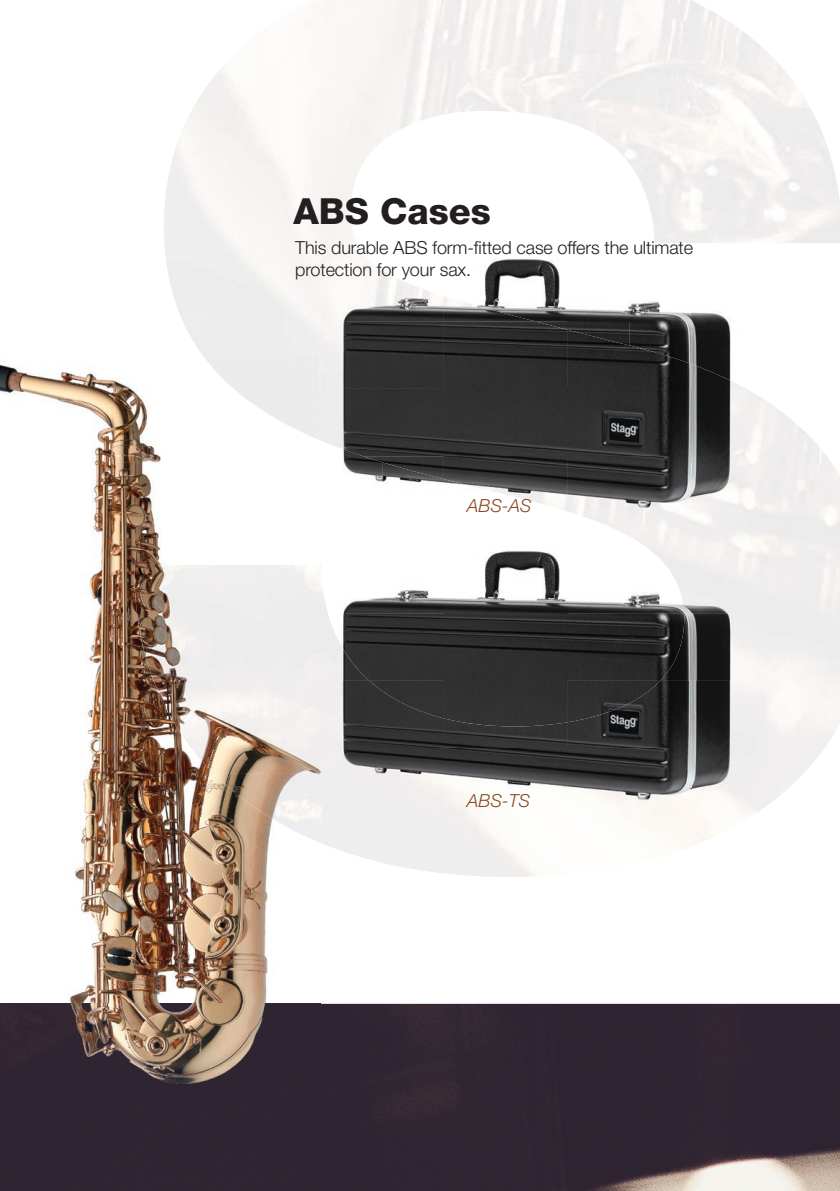
<style>
.page{position:relative;width:840px;height:1191px;background:#fff}
.page>*{position:absolute;margin:0;border:0;box-sizing:border-box;transform-origin:0 0}
.t1{font:800 36px "Helvetica Neue LT Std";color:#231f20}
.t2{font:300 18px/21.6px "Helvetica Neue LT Std";letter-spacing:-.005em;color:#231f20}
.t3{font:italic 300 18px "Helvetica Neue LT Std";color:#884924}
</style>
<div class="page">
<img style="left:319px;top:254px;width:372px;height:67px">
<img style="left:691px;top:311px;width:41px;height:53px">
<img style="left:567px;top:321px;width:62px;height:9px">
<img style="left:629px;top:321px;width:62px;height:9px">
<img style="left:343px;top:456px;width:39px;height:30px">
<img style="left:382px;top:479px;width:61px;height:11px">
<img style="left:443px;top:296px;width:92px;height:25px">
<img style="left:319px;top:321px;width:248px;height:68px">
<img style="left:566px;top:330px;width:125px;height:59px">
<img style="left:690px;top:364px;width:62px;height:92px">
<img style="left:320px;top:389px;width:371px;height:67px">
<img style="left:363px;top:456px;width:80px;height:23px">
<img style="left:443px;top:456px;width:123px;height:55px">
<img style="left:566px;top:456px;width:186px;height:68px">
<img style="left:369px;top:551px;width:275px;height:62px">
<img style="left:369px;top:613px;width:291px;height:67px">
<div style="left:444px;top:680px;width:123px;height:38px;background:#303030"></div>
<img style="left:320px;top:582px;width:49px;height:98px">
<img style="left:644px;top:546px;width:108px;height:67px">
<img style="left:660px;top:613px;width:92px;height:67px">
<img style="left:320px;top:680px;width:124px;height:135px">
<img style="left:444px;top:718px;width:123px;height:97px">
<img style="left:567px;top:680px;width:185px;height:135px">
<div style="left:0;top:1003px;width:839px;height:188px;background:#2f2532"></div>
<img style="left:0;top:365px;width:161px;height:185px">
<img style="left:69px;top:550px;width:123px;height:453px">
<img style="left:192px;top:773px;width:77px;height:230px">
<img style="left:134px;top:565px;width:185px;height:208px">
<img style="left:213px;top:773px;width:107px;height:70px">
<img style="left:319px;top:356px;width:1px;height:84px">
<img style="left:319px;top:584px;width:1px;height:231px">
<img style="left:0;top:1003px;width:320px;height:80px">
<h1 class="t1" style="left:293px;top:190px;width:199px">ABS Cases</h1>
<p class="t2" style="left:295px;top:236px;width:399px">This durable ABS form-fitted case offers the ultimate protection for your sax.</p>
<p class="t3" style="left:467px;top:495px;width:66px">ABS-AS</p>
<p class="t3" style="left:467px;top:789px;width:64px">ABS-TS</p>
</div>
